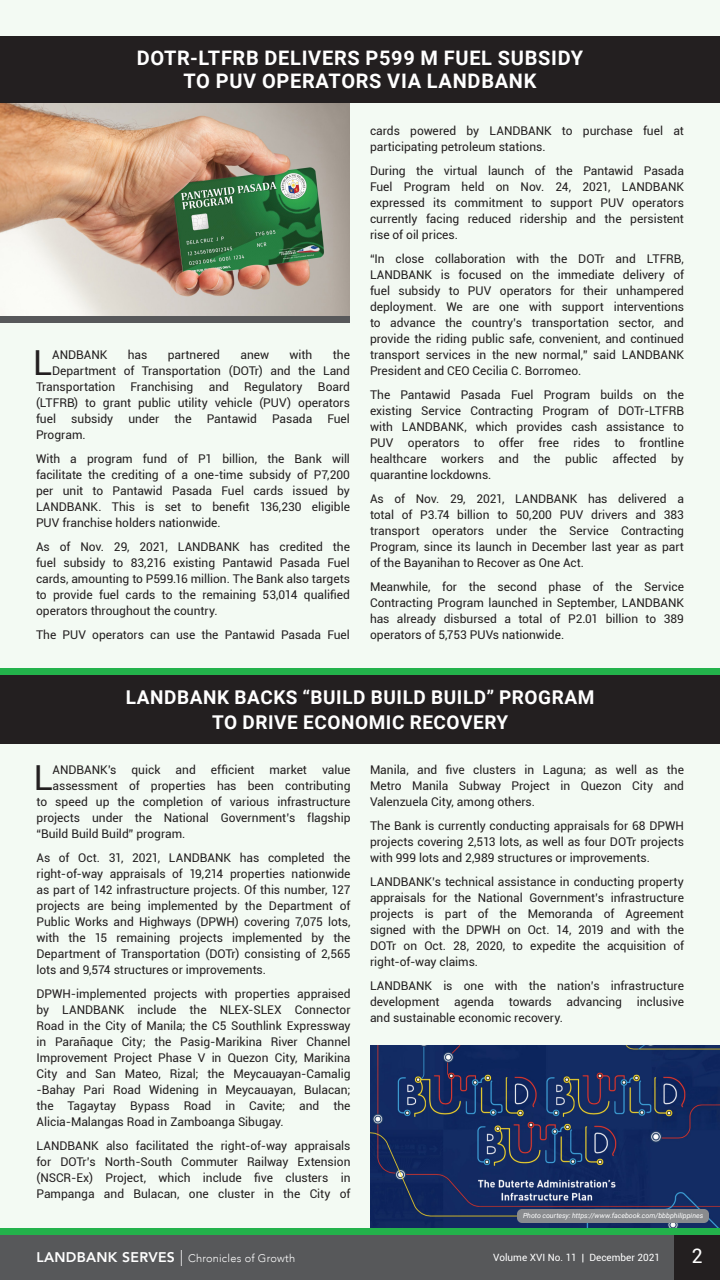
<style>
.page{position:relative;width:720px;height:1280px;background:#fff}
.page>*{position:absolute;margin:0;border:0;box-sizing:border-box;transform-origin:0 0}
.t1{font:34.5px "Roboto";color:#231f20}
.t2{font:700 20px/23.4px "Roboto";letter-spacing:.035em;color:#fff;text-align:center}
.t3{font:20px "Roboto";color:#fff}
.t4{font:700 19px/24.4px "Roboto";letter-spacing:.03em;color:#fff;text-align:center}
.t5{font:12px/16px "Roboto";color:#231f20;text-align:justify}
.t6{font:300 11px "Avenir";letter-spacing:.02em;color:#fff}
.t7{font:10px "Roboto";color:#fff}
.t8{font:italic 7px "Roboto";letter-spacing:.005em;color:#fff}
.s1{font-weight:800;font-size:14px}
.s2{font-size:16px}
</style>
<div class="page">
<div style="left:0;top:0;width:720px;height:1228px;background:#f3faf3"></div>
<div style="left:0;top:1234px;width:674px;height:46px;background:#57585a"></div>
<div style="left:674px;top:1234px;width:46px;height:46px;background:#231f20"></div>
<img style="left:0;top:103px;width:350px;height:213px">
<div style="left:0;top:316px;width:350px;height:7px;background:#57585a"></div>
<div style="left:0;top:674px;width:720px;height:70px;background:#231f20"></div>
<img style="left:370px;top:1045px;width:350px;height:183px">
<div style="left:517px;top:1209px;width:192px;height:14px;background:#898b8e;border-radius:5px"></div>
<div style="left:0;top:1228px;width:720px;height:7px;background:#23b24b"></div>
<div style="left:0;top:36px;width:720px;height:67px;background:#231f20"></div>
<div style="left:0;top:668px;width:720px;height:7px;background:#23b24b"></div>
<p class="t2" style="left:137px;top:45px;width:448px">DOTR-LTFRB DELIVERS P599 M FUEL SUBSIDY<br>TO PUV OPERATORS VIA LANDBANK</p>
<p class="t1" style="left:33px;top:339px;width:20px">L</p>
<p class="t5" style="left:52px;top:346px;width:57px">ANDBANK</p>
<p class="t5" style="left:128px;top:346px;width:21px">has</p>
<p class="t5" style="left:168px;top:346px;width:54px">partnered</p>
<p class="t5" style="left:240px;top:346px;width:30px">anew</p>
<p class="t5" style="left:290px;top:346px;width:24px">with</p>
<p class="t5" style="left:333px;top:346px;width:19px">the</p>
<p class="t5" style="left:52px;top:362px;width:299px">Department of Transportation (DOTr) and the Land</p>
<p class="t5" style="left:36px;top:378px;width:81px">Transportation</p>
<p class="t5" style="left:131px;top:378px;width:64px">Franchising</p>
<p class="t5" style="left:209px;top:378px;width:22px">and</p>
<p class="t5" style="left:244px;top:378px;width:60px">Regulatory</p>
<p class="t5" style="left:36px;top:378px;width:316px;text-indent:282px">Board (LTFRB) to grant public utility vehicle (PUV) operators fuel</p>
<p class="t5" style="left:71px;top:410px;width:43px">subsidy</p>
<p class="t5" style="left:128px;top:410px;width:33px">under</p>
<p class="t5" style="left:175px;top:410px;width:19px">the</p>
<p class="t5" style="left:207px;top:410px;width:52px">Pantawid</p>
<p class="t5" style="left:272px;top:410px;width:42px">Pasada</p>
<p class="t5" style="left:327px;top:410px;width:24px">Fuel</p>
<p class="t5" style="left:36px;top:426px;width:51px">Program.</p>
<p class="t5" style="left:36px;top:450px;width:316px">With a program fund of P1 billion, the Bank will facilitate the crediting of a one-time subsidy of P7,200 per unit to Pantawid Pasada Fuel cards issued by LANDBANK. This is set to benefit 136,230 eligible PUV franchise holders nationwide.</p>
<p class="t5" style="left:36px;top:538px;width:316px">As of Nov. 29, 2021, LANDBANK has credited the fuel subsidy to 83,216 existing Pantawid Pasada Fuel cards, amounting to P599.16 million. The Bank also targets to provide fuel cards to the remaining 53,014 qualified operators throughout the country.</p>
<p class="t5" style="left:36px;top:626px;width:315px">The PUV operators can use the Pantawid Pasada Fuel</p>
<p class="t5" style="left:370px;top:122px;width:315px">cards powered by LANDBANK to purchase fuel at participating petroleum stations.</p>
<p class="t5" style="left:370px;top:162px;width:316px">During the virtual launch of the Pantawid Pasada Fuel Program held on Nov. 24, 2021, LANDBANK expressed its commitment to support PUV operators currently facing reduced ridership and the persistent rise of oil prices.</p>
<p class="t5" style="left:370px;top:250px;width:316px">“In close collaboration with the DOTr and LTFRB, LANDBANK is focused on the immediate delivery of fuel subsidy to PUV operators for their unhampered deployment. We are one with support interventions to advance the country’s transportation sector, and provide the riding public safe, convenient, and continued transport services in the new normal,” said LANDBANK President and CEO Cecilia C. Borromeo.</p>
<p class="t5" style="left:370px;top:386px;width:315px">The Pantawid Pasada Fuel Program builds on the existing Service Contracting Program of DOTr-LTFRB with LANDBANK, which provides cash assistance to PUV operators to offer free rides to frontline healthcare workers and the public affected by quarantine lockdowns.</p>
<p class="t5" style="left:370px;top:490px;width:316px">As of Nov. 29, 2021, LANDBANK has delivered a total of P3.74 billion to 50,200 PUV drivers and 383 transport operators under the Service Contracting Program, since its launch in December last year as part of the Bayanihan to Recover as One Act.</p>
<p class="t5" style="left:370px;top:578px;width:316px">Meanwhile, for the second phase of the Service Contracting Program launched in September, LANDBANK has already disbursed a total of P2.01 billion to 389 operators of 5,753 PUVs nationwide.</p>
<p class="t4" style="left:126px;top:685px;width:470px">LANDBANK BACKS “BUILD BUILD BUILD” PROGRAM<br>TO DRIVE ECONOMIC RECOVERY</p>
<p class="t1" style="left:34px;top:754px;width:20px">L</p>
<p class="t5" style="left:53px;top:761px;width:145px">ANDBANK's quick and</p>
<p class="t5" style="left:211px;top:761px;width:141px">efficient market value</p>
<p class="t5" style="left:53px;top:777px;width:299px">assessment of properties has been contributing</p>
<p class="t5" style="left:37px;top:793px;width:315px">to speed up the completion of various infrastructure</p>
<p class="t5" style="left:37px;top:809px;width:315px">projects under the National Government’s flagship</p>
<p class="t5" style="left:37px;top:825px;width:150px">“Build Build Build” program.</p>
<p class="t5" style="left:37px;top:849px;width:316px">As of Oct. 31, 2021, LANDBANK has completed the right-of-way appraisals of 19,214 properties nationwide as part of 142 infrastructure projects. Of this number, 127 projects are being implemented by the Department of Public Works and Highways (DPWH) covering 7,075 lots, with the 15 remaining projects implemented by the Department of Transportation (DOTr) consisting of 2,565 lots and 9,574 structures or improvements.</p>
<p class="t5" style="left:37px;top:985px;width:316px">DPWH-implemented projects with properties appraised by LANDBANK include the NLEX-SLEX Connector Road in the City of Manila; the C5 Southlink Expressway in Parañaque City; the Pasig-Marikina River Channel Improvement Project Phase V in Quezon City, Marikina City and San Mateo, Rizal; the Meycauayan-Camalig -Bahay Pari Road Widening in Meycauayan, Bulacan; the Tagaytay Bypass Road in Cavite; and the Alicia-Malangas Road in Zamboanga Sibugay.</p>
<p class="t5" style="left:37px;top:1137px;width:315px">LANDBANK also facilitated the right-of-way appraisals for DOTr’s North-South Commuter Railway Extension (NSCR-Ex) Project, which include five clusters in Pampanga and Bulacan, one cluster in the City of</p>
<p class="t5" style="left:370px;top:761px;width:316px">Manila, and five clusters in Laguna; as well as the Metro Manila Subway Project in Quezon City and Valenzuela City, among others.</p>
<p class="t5" style="left:370px;top:817px;width:316px">The Bank is currently conducting appraisals for 68 DPWH projects covering 2,513 lots, as well as four DOTr projects with 999 lots and 2,989 structures or improvements.</p>
<p class="t5" style="left:370px;top:873px;width:316px">LANDBANK’s technical assistance in conducting property appraisals for the National Government’s infrastructure projects is part of the Memoranda of Agreement signed with the DPWH on Oct. 14, 2019 and with the DOTr on Oct. 28, 2020, to expedite the acquisition of right-of-way claims.</p>
<p class="t5" style="left:370px;top:977px;width:316px">LANDBANK is one with the nation’s infrastructure development agenda towards advancing inclusive and sustainable economic recovery.</p>
<p class="t8" style="left:523px;top:1211px;width:182px">Photo courtesy: https://www.facebook.com/bbbphilippines</p>
<p class="t6" style="left:37px;top:1252px;width:260px"><span class="s1">LANDBANK SERVES</span> <span class="s2">|</span> Chronicles of Growth</p>
<p class="t7" style="left:493px;top:1250px;width:168px">Volume XVI No. 11 | December 2021</p>
<p class="t3" style="left:691px;top:1242px;width:13px">2</p>
</div>
